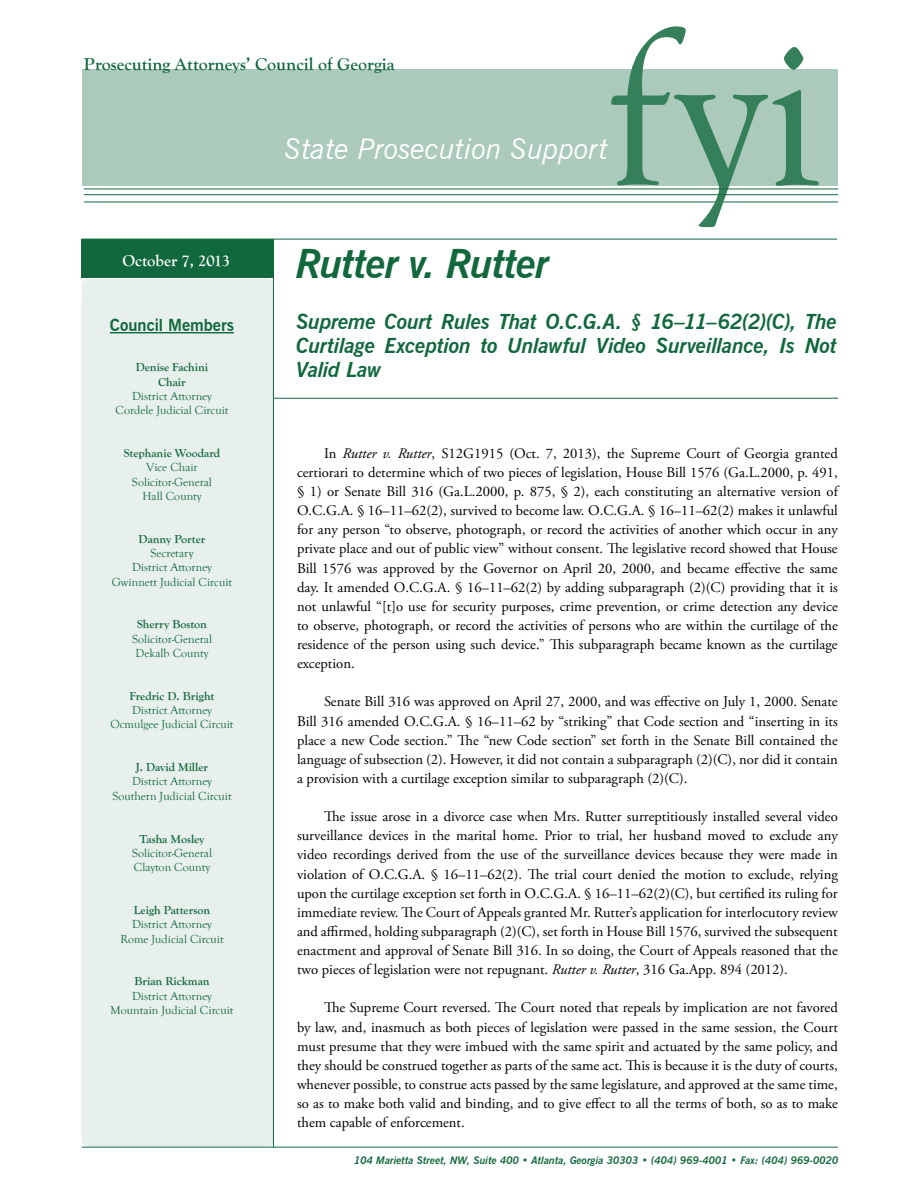
<style>
.page{position:relative;width:918px;height:1188px;background:#fff}
.page>*{position:absolute;margin:0;border:0;box-sizing:border-box;transform-origin:0 0}
.t1{font:225px "Goudy Old Style T";color:#357f5a}
.t2{font:italic 700 40.5px "News Gothic BT";letter-spacing:-.02em;color:#11683d}
.t3{font:italic 28.5px "News Gothic BT";color:#fff}
.t4{font:italic 700 21px/24px "News Gothic BT";letter-spacing:-.01em;color:#11683d;text-align:justify}
.t5{font:700 18px "Goudy Old Style T";color:#11683d}
.t6{font:700 16.5px "News Gothic BT";color:#11683d}
.t7{font:700 16.5px "Goudy Old Style T";color:#fff}
.t8{font:14.7px/19.2px "Adobe Garamond Pro";color:#000;text-align:justify}
.t9{font:12px/14.2px "Goudy Old Style T";color:#11683d;text-align:center}
.t10{font:700 12px/14.2px "Goudy Old Style T";color:#11683d;text-align:center}
.t11{font:italic 700 10.5px "News Gothic BT";color:#11683d}
.s1{font-style:italic}
</style>
<div class="page">
<hr style="left:86px;top:398px;width:752px;height:1px;background:#11683d">
<hr style="left:84px;top:202px;width:754px;height:1px;background:#11683d">
<div style="left:83px;top:70px;width:755px;height:116px;background:#accabb"></div>
<div style="left:82px;top:279px;width:192px;height:868px;background:#e7f0ec;border-radius:7px"></div>
<hr style="left:82px;top:239px;width:755px;height:1px;background:#11683d">
<hr style="left:273px;top:250px;width:1px;height:898px;background:#11683d">
<hr style="left:82px;top:1147px;width:756px;height:1px;background:#11683d">
<hr style="left:110px;top:332px;width:124px;height:1px;background:#11683d">
<div style="left:82px;top:239px;width:192px;height:39px;background:#11683d"></div>
<hr style="left:84px;top:194px;width:754px;height:1px;background:#11683d">
<hr style="left:84px;top:189px;width:754px;height:1px;background:#11683d">
<h1 class="t1" style="left:604px;top:-12px;width:220px">fyi</h1>
<p class="t5" style="left:84px;top:54px;width:312px">Prosecuting Attorneys’ Council of Georgia</p>
<h3 class="t3" style="left:284px;top:132px;width:325px">State Prosecution Support</h3>
<p class="t7" style="left:123px;top:252px;width:109px">October 7, 2013</p>
<h2 class="t2" style="left:296px;top:239px;width:254px">Rutter v. Rutter</h2>
<h3 class="t4" style="left:296px;top:309px;width:542px">Supreme Court Rules That O.C.G.A. § 16–11–62(2)(C), The Curtilage Exception to Unlawful Video Surveillance, Is Not Valid Law</h3>
<p class="t6" style="left:110px;top:315px;width:126px">Council Members</p>
<p class="t10" style="left:136px;top:360px;width:74px">Denise Fachini<br>Chair</p>
<p class="t9" style="left:116px;top:389px;width:114px">District Attorney<br>Cordele Judicial Circuit</p>
<p class="t10" style="left:124px;top:446px;width:98px">Stephanie Woodard</p>
<p class="t9" style="left:132px;top:461px;width:82px">Vice Chair<br>Solicitor-General<br>Hall County</p>
<p class="t10" style="left:139px;top:532px;width:68px">Danny Porter</p>
<p class="t9" style="left:112px;top:546px;width:122px">Secretary<br>District Attorney<br>Gwinnett Judicial Circuit</p>
<p class="t10" style="left:137px;top:617px;width:72px">Sherry Boston</p>
<p class="t9" style="left:132px;top:632px;width:82px;text-align:left">Solicitor-General<br>Dekalb County</p>
<p class="t10" style="left:130px;top:689px;width:86px">Fredric D. Bright</p>
<p class="t9" style="left:110px;top:703px;width:125px">District Attorney<br>Ocmulgee Judicial Circuit</p>
<p class="t10" style="left:136px;top:760px;width:74px">J. David Miller</p>
<p class="t9" style="left:112px;top:775px;width:121px">District Attorney<br>Southern Judicial Circuit</p>
<p class="t10" style="left:140px;top:832px;width:66px">Tasha Mosley</p>
<p class="t9" style="left:132px;top:846px;width:82px;text-align:left">Solicitor-General<br>Clayton County</p>
<p class="t10" style="left:134px;top:903px;width:78px">Leigh Patterson</p>
<p class="t9" style="left:120px;top:917px;width:105px">District Attorney<br>Rome Judicial Circuit</p>
<p class="t10" style="left:134px;top:974px;width:77px">Brian Rickman</p>
<p class="t9" style="left:111px;top:989px;width:124px">District Attorney<br>Mountain Judicial Circuit</p>
<p class="t8" style="left:297px;top:444px;width:542px;text-indent:27px">In <span class="s1">Rutter v. Rutter</span>, S12G1915 (Oct. 7, 2013), the Supreme Court of Georgia granted certiorari to determine which of two pieces of legislation, House Bill 1576 (Ga.L.2000, p. 491, § 1) or Senate Bill 316 (Ga.L.2000, p. 875, § 2), each constituting an alternative version of O.C.G.A. § 16–11–62(2), survived to become law. O.C.G.A. § 16–11–62(2) makes it unlawful for any person “to observe, photograph, or record the activities of another which occur in any private place and out of public view” without consent. The legislative record showed that House Bill 1576 was approved by the Governor on April 20, 2000, and became effective the same day. It amended O.C.G.A. § 16–11–62(2) by adding subparagraph (2)(C) providing that it is not unlawful “[t]o use for security purposes, crime prevention, or crime detection any device to observe, photograph, or record the activities of persons who are within the curtilage of the residence of the person using such device.” This subparagraph became known as the curtilage exception.</p>
<p class="t8" style="left:297px;top:693px;width:542px;text-indent:27px">Senate Bill 316 was approved on April 27, 2000, and was effective on July 1, 2000. Senate Bill 316 amended O.C.G.A. § 16–11–62 by “striking” that Code section and “inserting in its place a new Code section.” The “new Code section” set forth in the Senate Bill contained the language of subsection (2). However, it did not contain a subparagraph (2)(C), nor did it contain a provision with a curtilage exception similar to subparagraph (2)(C).</p>
<p class="t8" style="left:297px;top:807px;width:542px;text-indent:27px">The issue arose in a divorce case when Mrs. Rutter surreptitiously installed several video surveillance devices in the marital home. Prior to trial, her husband moved to exclude any video recordings derived from the use of the surveillance devices because they were made in violation of O.C.G.A. § 16–11–62(2). The trial court denied the motion to exclude, relying upon the curtilage exception set forth in O.C.G.A. § 16–11–62(2)(C), but certified its ruling for immediate review. The Court of Appeals granted Mr. Rutter’s application for interlocutory review and affirmed, holding subparagraph (2)(C), set forth in House Bill 1576, survived the subsequent enactment and approval of Senate Bill 316. In so doing, the Court of Appeals reasoned that the two pieces of legislation were not repugnant. <span class="s1">Rutter v. Rutter</span>, 316 Ga.App. 894 (2012).</p>
<p class="t8" style="left:297px;top:999px;width:542px;text-indent:27px">The Supreme Court reversed. The Court noted that repeals by implication are not favored by law, and, inasmuch as both pieces of legislation were passed in the same session, the Court must presume that they were imbued with the same spirit and actuated by the same policy, and they should be construed together as parts of the same act. This is because it is the duty of courts, whenever possible, to construe acts passed by the same legislature, and approved at the same time, so as to make both valid and binding, and to give effect to all the terms of both, so as to make them capable of enforcement.</p>
<p class="t11" style="left:354px;top:1154px;width:486px">104 Marietta Street, NW, Suite 400 • Atlanta, Georgia 30303 • (404) 969-4001 • Fax: (404) 969-0020</p>
</div>
